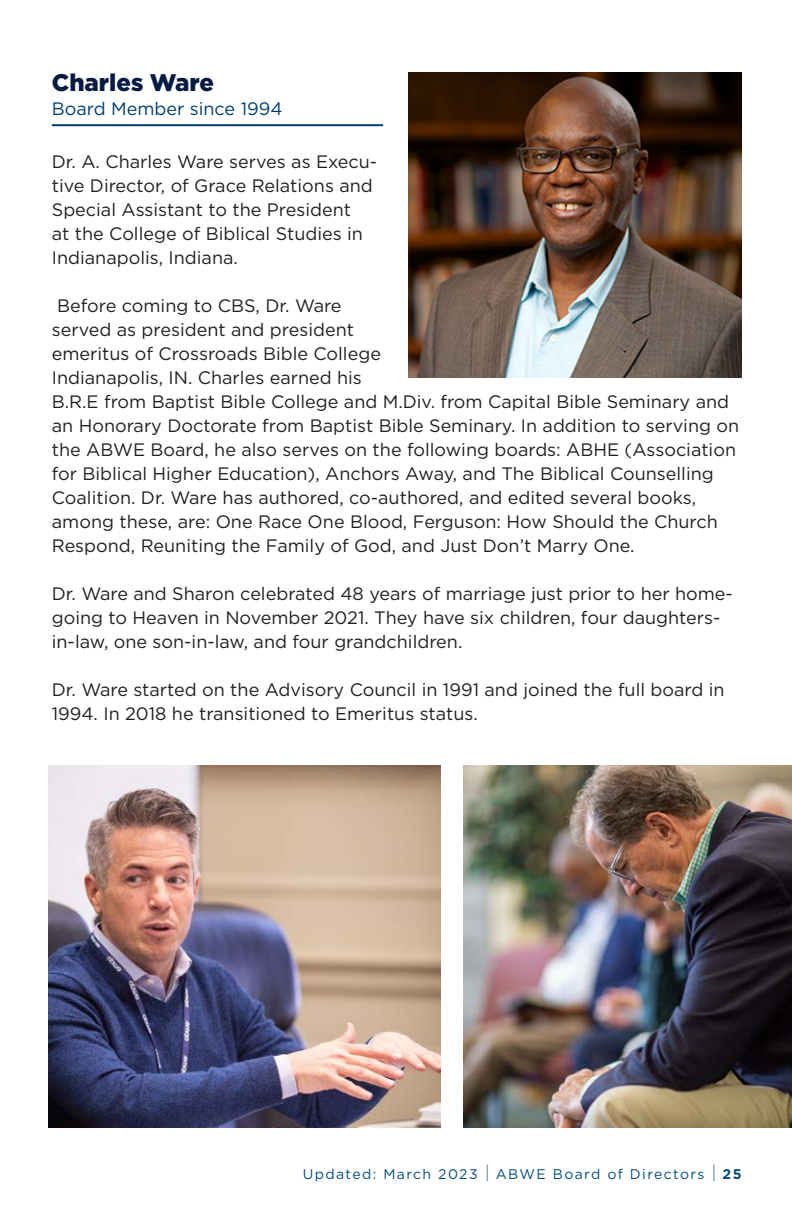
<style>
.page{position:relative;width:792px;height:1224px;background:#fff}
.page>*{position:absolute;margin:0;border:0;box-sizing:border-box;transform-origin:0 0}
.Gotham_Bold_blue_15p{font:900 24px "Gotham";color:#071a43}
.Body_Copy{font:18px/24px "Gotham";color:#231f20}
.paragraph_headers_12{font:18px "Gotham";color:#003f74}
.t1{font:14px "Gotham";letter-spacing:.1em;color:#044d7c}
.s1{font-weight:300;font-size:18px;color:#41638e}
.s2{font-weight:700}
</style>
<div class="page">
<hr style="left:52px;top:124px;width:331px;height:2px;background:#003f74">
<img style="left:408px;top:72px;width:334px;height:306px">
<img style="left:464px;top:765px;width:328px;height:363px">
<img style="left:49px;top:765px;width:392px;height:363px">
<p class="Gotham_Bold_blue_15p" style="left:52px;top:66px;width:164px">Charles Ware</p>
<p class="paragraph_headers_12" style="left:52px;top:97px;width:232px">Board Member since 1994</p>
<p class="Body_Copy" style="left:52px;top:149px;width:327px">Dr. A. Charles Ware serves as Execu&shy;tive Director, of Grace Relations and Special Assistant to the President<br>at the College of Biblical Studies in Indianapolis, Indiana.</p>
<p class="Body_Copy" style="left:52px;top:293px;width:689px;text-indent:5px">Before coming to CBS, Dr. Ware<br>served as president and president<br>emeritus of Crossroads Bible College<br>Indianapolis, IN. Charles earned his<br>B.R.E from Baptist Bible College and M.Div. from Capital Bible Seminary and an Honorary Doctorate from Baptist Bible Seminary. In addition to serving on the ABWE Board, he also serves on the following boards: ABHE (Association for Biblical Higher Education), Anchors Away, and The Biblical Counselling Coalition. Dr. Ware has authored, co-authored, and edited several books, among these, are: One Race One Blood, Ferguson: How Should the Church Respond, Reuniting the Family of God, and Just Don’t Marry One.</p>
<p class="Body_Copy" style="left:52px;top:581px;width:683px">Dr. Ware and Sharon celebrated 48 years of marriage just prior to her home&shy;going to Heaven in November 2021. They have six children, four daughters&shy;in-law, one son-in-law, and four grandchildren.</p>
<p class="Body_Copy" style="left:52px;top:677px;width:674px">Dr. Ware started on the Advisory Council in 1991 and joined the full board in<br>1994. In 2018 he transitioned to Emeritus status.</p>
<p class="t1" style="left:303px;top:1165px;width:440px">Updated: March 2023 <span class="s1">|</span> ABWE Board of Directors <span class="s1">|</span> <span class="s2">25</span></p>
</div>
